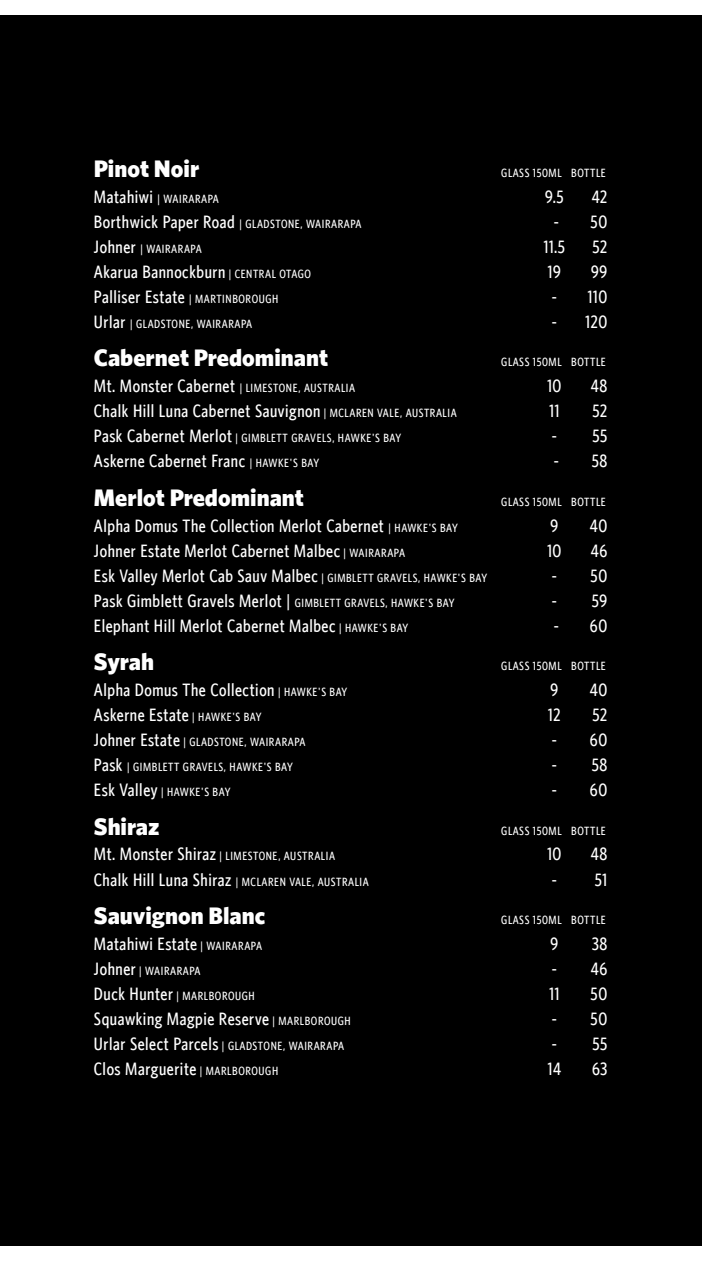
<style>
.page{position:relative;width:702px;height:1263px;background:#fff}
.page>*{position:absolute;margin:0;border:0;box-sizing:border-box;transform-origin:0 0}
.t1{font:900 24px "Whitney HTF";color:#fff}
.t2{font:500 condensed 18px "Whitney HTF";letter-spacing:.03em;color:#fff}
.t3{font:500 condensed 12px "Whitney HTF";letter-spacing:.05em;color:#fff}
.s1{font-size:18px}
.s2{font-size:12px}
</style>
<div class="page">
<div style="left:0;top:16px;width:702px;height:1230px;background:#000"></div>
<h1 class="t1" style="left:94px;top:154px;width:107px">Pinot Noir</h1>
<p class="t3" style="left:501px;top:166px;width:106px">GLASS 150ML BOTTLE</p>
<p class="t3" style="left:94px;top:192px;width:126px"><span class="s1">Matahiwi</span> | WAIRARAPA</p>
<p class="t2" style="left:545px;top:186px;width:20px">9.5</p>
<p class="t2" style="left:591px;top:186px;width:17px">42</p>
<p class="t3" style="left:94px;top:217px;width:269px"><span class="s1">Borthwick Paper Road</span> | GLADSTONE, WAIRARAPA</p>
<p class="t2" style="left:554px;top:211px;width:55px">- 50</p>
<p class="t3" style="left:94px;top:242px;width:109px"><span class="s1">Johner</span> | WAIRARAPA</p>
<p class="t2" style="left:543px;top:236px;width:23px">11.5</p>
<p class="t2" style="left:592px;top:236px;width:16px">52</p>
<p class="t2" style="left:94px;top:261px;width:218px">Akarua Bannockburn <span class="s2">| CENTRAL OTAGO</span></p>
<p class="t2" style="left:548px;top:261px;width:14px">19</p>
<p class="t2" style="left:591px;top:261px;width:18px">99</p>
<p class="t2" style="left:94px;top:286px;width:186px">Palliser Estate <span class="s2">| MARTINBOROUGH</span></p>
<p class="t2" style="left:552px;top:286px;width:57px">- 110</p>
<p class="t3" style="left:94px;top:317px;width:160px"><span class="s1">Urlar</span> | GLADSTONE, WAIRARAPA</p>
<p class="t2" style="left:552px;top:311px;width:57px">- 120</p>
<h1 class="t1" style="left:94px;top:343px;width:235px">Cabernet Predominant</h1>
<p class="t3" style="left:501px;top:355px;width:106px">GLASS 150ML BOTTLE</p>
<p class="t3" style="left:94px;top:381px;width:263px"><span class="s1">Mt. Monster Cabernet</span> | LIMESTONE, AUSTRALIA</p>
<p class="t2" style="left:547px;top:375px;width:16px">10</p>
<p class="t2" style="left:591px;top:375px;width:18px">48</p>
<p class="t2" style="left:94px;top:400px;width:364px">Chalk Hill Luna Cabernet Sauvignon <span class="s2">| MCLAREN VALE, AUSTRALIA</span></p>
<p class="t2" style="left:549px;top:400px;width:11px">11</p>
<p class="t2" style="left:592px;top:400px;width:16px">52</p>
<p class="t3" style="left:94px;top:431px;width:309px"><span class="s1">Pask Cabernet Merlot</span> | GIMBLETT GRAVELS, HAWKE'S BAY</p>
<p class="t2" style="left:552px;top:425px;width:57px">- 55</p>
<p class="t2" style="left:94px;top:450px;width:227px">Askerne Cabernet Franc <span class="s2">| HAWKE'S BAY</span></p>
<p class="t2" style="left:554px;top:450px;width:55px">- 58</p>
<h1 class="t1" style="left:94px;top:483px;width:211px">Merlot Predominant</h1>
<p class="t3" style="left:501px;top:495px;width:106px">GLASS 150ML BOTTLE</p>
<p class="t2" style="left:94px;top:515px;width:365px">Alpha Domus The Collection Merlot Cabernet <span class="s2">| HAWKE'S BAY</span></p>
<p class="t2" style="left:550px;top:515px;width:9px">9</p>
<p class="t2" style="left:590px;top:515px;width:19px">40</p>
<p class="t2" style="left:94px;top:540px;width:312px">Johner Estate Merlot Cabernet Malbec <span class="s2">| WAIRARAPA</span></p>
<p class="t2" style="left:547px;top:540px;width:16px">10</p>
<p class="t2" style="left:591px;top:540px;width:18px">46</p>
<p class="t2" style="left:94px;top:565px;width:394px">Esk Valley Merlot Cab Sauv Malbec <span class="s2">| GIMBLETT GRAVELS, HAWKE'S BAY</span></p>
<p class="t2" style="left:552px;top:565px;width:57px">- 50</p>
<p class="t2" style="left:94px;top:590px;width:362px">Pask Gimblett Gravels Merlot | <span class="s2">GIMBLETT GRAVELS, HAWKE'S BAY</span></p>
<p class="t2" style="left:552px;top:590px;width:57px">- 59</p>
<p class="t2" style="left:94px;top:615px;width:316px">Elephant Hill Merlot Cabernet Malbec <span class="s2">| HAWKE'S BAY</span></p>
<p class="t2" style="left:554px;top:615px;width:55px">- 60</p>
<h1 class="t1" style="left:94px;top:647px;width:62px">Syrah</h1>
<p class="t3" style="left:501px;top:659px;width:106px">GLASS 150ML BOTTLE</p>
<p class="t2" style="left:94px;top:679px;width:255px">Alpha Domus The Collection <span class="s2">| HAWKE'S BAY</span></p>
<p class="t2" style="left:550px;top:679px;width:9px">9</p>
<p class="t2" style="left:590px;top:679px;width:19px">40</p>
<p class="t2" style="left:94px;top:704px;width:169px">Askerne Estate <span class="s2">| HAWKE'S BAY</span></p>
<p class="t2" style="left:548px;top:704px;width:14px">12</p>
<p class="t2" style="left:592px;top:704px;width:16px">52</p>
<p class="t3" style="left:94px;top:735px;width:213px"><span class="s1">Johner Estate</span> | GLADSTONE, WAIRARAPA</p>
<p class="t2" style="left:552px;top:729px;width:57px">- 60</p>
<p class="t3" style="left:94px;top:760px;width:200px"><span class="s1">Pask</span> | GIMBLETT GRAVELS, HAWKE'S BAY</p>
<p class="t2" style="left:552px;top:754px;width:57px">- 58</p>
<p class="t3" style="left:94px;top:785px;width:138px"><span class="s1">Esk Valley</span> | HAWKE'S BAY</p>
<p class="t2" style="left:552px;top:779px;width:57px">- 60</p>
<h1 class="t1" style="left:94px;top:812px;width:67px">Shiraz</h1>
<p class="t3" style="left:501px;top:823px;width:106px">GLASS 150ML BOTTLE</p>
<p class="t3" style="left:94px;top:849px;width:242px"><span class="s1">Mt. Monster Shiraz</span> | LIMESTONE, AUSTRALIA</p>
<p class="t2" style="left:547px;top:844px;width:16px">10</p>
<p class="t2" style="left:591px;top:844px;width:18px">48</p>
<p class="t3" style="left:94px;top:874px;width:276px"><span class="s1">Chalk Hill Luna Shiraz</span> | MCLAREN VALE, AUSTRALIA</p>
<p class="t2" style="left:552px;top:869px;width:57px">- 51</p>
<h1 class="t1" style="left:94px;top:901px;width:173px">Sauvignon Blanc</h1>
<p class="t3" style="left:501px;top:913px;width:106px">GLASS 150ML BOTTLE</p>
<p class="t2" style="left:94px;top:933px;width:169px">Matahiwi Estate <span class="s2">| WAIRARAPA</span></p>
<p class="t2" style="left:550px;top:933px;width:9px">9</p>
<p class="t2" style="left:592px;top:933px;width:17px">38</p>
<p class="t3" style="left:94px;top:964px;width:108px"><span class="s1">Johner</span> | WAIRARAPA</p>
<p class="t2" style="left:552px;top:958px;width:57px">- 46</p>
<p class="t3" style="left:94px;top:989px;width:162px"><span class="s1">Duck Hunter</span> | MARLBOROUGH</p>
<p class="t2" style="left:549px;top:983px;width:11px">11</p>
<p class="t2" style="left:590px;top:983px;width:18px">50</p>
<p class="t2" style="left:94px;top:1008px;width:258px">Squawking Magpie Reserve <span class="s2">| MARLBOROUGH</span></p>
<p class="t2" style="left:552px;top:1008px;width:57px">- 50</p>
<p class="t3" style="left:94px;top:1039px;width:252px"><span class="s1">Urlar Select Parcels</span> | GLADSTONE, WAIRARAPA</p>
<p class="t2" style="left:552px;top:1033px;width:57px">- 55</p>
<p class="t2" style="left:94px;top:1058px;width:186px">Clos Marguerite <span class="s2">| MARLBOROUGH</span></p>
<p class="t2" style="left:548px;top:1058px;width:14px">14</p>
<p class="t2" style="left:592px;top:1058px;width:17px">63</p>
</div>
